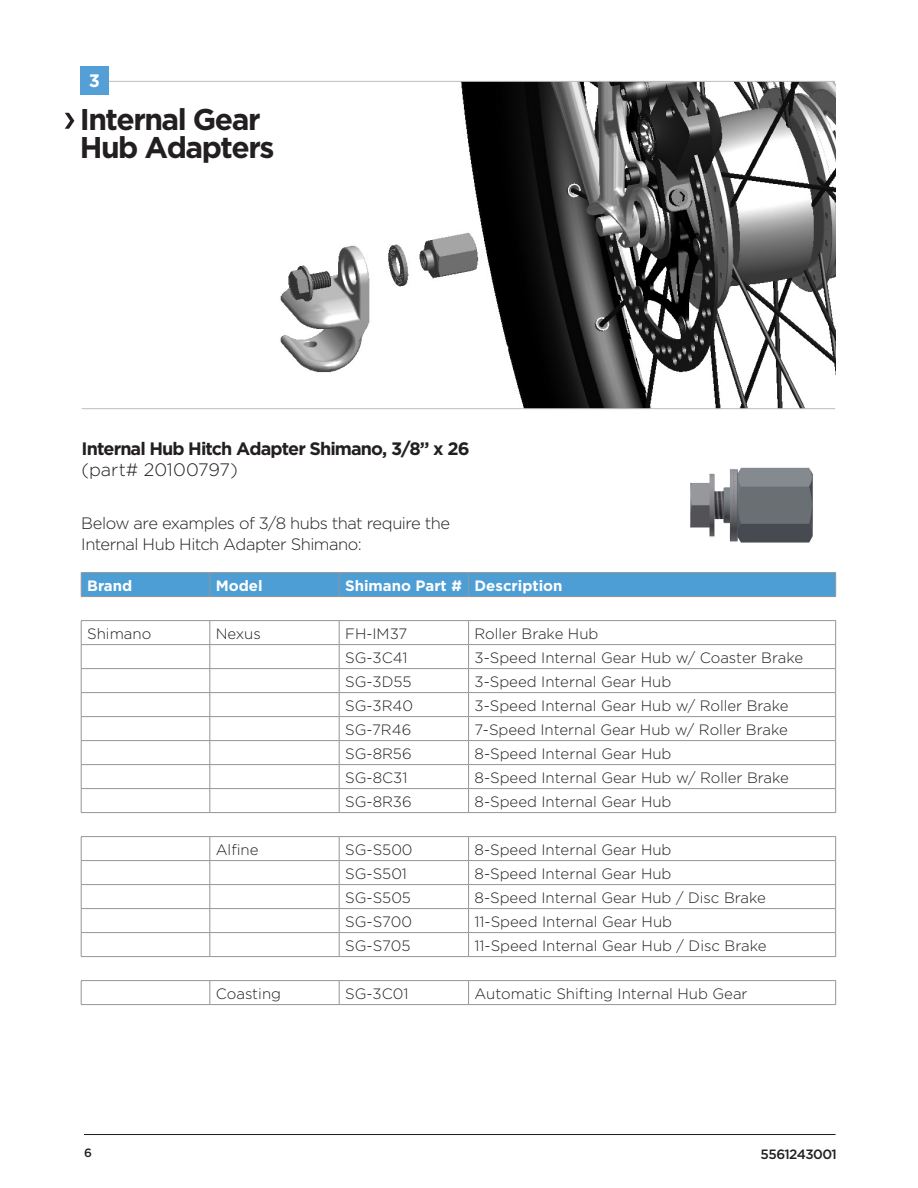
<style>
.page{position:relative;width:918px;height:1188px;background:#fff}
.page>*{position:absolute;margin:0;border:0;box-sizing:border-box;transform-origin:0 0}
.t1{font:700 30px/28.5px "Thule";letter-spacing:-.05em;color:#231f20}
.t2{font:700 18px/21px "Thule";letter-spacing:-.05em;color:#231f20}
.t3{font:700 18px "Gotham";color:#fff}
.Subheading{font:300 16.5px/21px "Gotham";letter-spacing:-.03em;color:#231f20}
.t4{font:300 15px "Gotham";color:#231f20}
.t5{font:700 15px "Gotham";color:#fff}
.t6{font:500 13.5px "Thule";letter-spacing:-.04em;color:#231f20}
.t7{font:500 12px "Thule";color:#231f20}
.s1{font-family:"Gotham";font-weight:300}
</style>
<div class="page">
<hr style="left:84px;top:1134px;width:752px;height:1px;background:#231f20">
<hr style="left:81px;top:572px;width:129px;height:1px;background:#939598">
<hr style="left:210px;top:572px;width:129px;height:1px;background:#939598">
<hr style="left:339px;top:572px;width:130px;height:1px;background:#939598">
<hr style="left:469px;top:572px;width:367px;height:1px;background:#939598">
<div style="left:81px;top:573px;width:755px;height:23px;background:#4e9ed6"></div>
<hr style="left:81px;top:644px;width:129px;height:1px;background:#939598">
<hr style="left:210px;top:644px;width:129px;height:1px;background:#939598">
<hr style="left:339px;top:644px;width:130px;height:1px;background:#939598">
<hr style="left:469px;top:644px;width:367px;height:1px;background:#939598">
<hr style="left:81px;top:668px;width:129px;height:1px;background:#939598">
<hr style="left:210px;top:668px;width:129px;height:1px;background:#939598">
<hr style="left:339px;top:668px;width:130px;height:1px;background:#939598">
<hr style="left:469px;top:668px;width:367px;height:1px;background:#939598">
<hr style="left:81px;top:692px;width:129px;height:1px;background:#939598">
<hr style="left:210px;top:692px;width:129px;height:1px;background:#939598">
<hr style="left:339px;top:692px;width:130px;height:1px;background:#939598">
<hr style="left:469px;top:692px;width:367px;height:1px;background:#939598">
<hr style="left:81px;top:716px;width:129px;height:1px;background:#939598">
<hr style="left:210px;top:716px;width:129px;height:1px;background:#939598">
<hr style="left:339px;top:716px;width:130px;height:1px;background:#939598">
<hr style="left:469px;top:716px;width:367px;height:1px;background:#939598">
<hr style="left:81px;top:740px;width:129px;height:1px;background:#939598">
<hr style="left:210px;top:740px;width:129px;height:1px;background:#939598">
<hr style="left:339px;top:740px;width:130px;height:1px;background:#939598">
<hr style="left:469px;top:740px;width:367px;height:1px;background:#939598">
<hr style="left:81px;top:764px;width:129px;height:1px;background:#939598">
<hr style="left:210px;top:764px;width:129px;height:1px;background:#939598">
<hr style="left:339px;top:764px;width:130px;height:1px;background:#939598">
<hr style="left:469px;top:764px;width:367px;height:1px;background:#939598">
<hr style="left:81px;top:788px;width:129px;height:1px;background:#939598">
<svg style="left:81px;top:621px;width:1px;height:191px"></svg>
<hr style="left:210px;top:788px;width:129px;height:1px;background:#939598">
<svg style="left:210px;top:621px;width:1px;height:191px"></svg>
<hr style="left:339px;top:788px;width:130px;height:1px;background:#939598">
<svg style="left:339px;top:621px;width:1px;height:191px"></svg>
<hr style="left:469px;top:788px;width:367px;height:1px;background:#939598">
<svg style="left:468px;top:621px;width:1px;height:191px"></svg>
<svg style="left:835px;top:621px;width:1px;height:191px"></svg>
<hr style="left:81px;top:860px;width:129px;height:1px;background:#939598">
<hr style="left:210px;top:860px;width:129px;height:1px;background:#939598">
<hr style="left:339px;top:860px;width:130px;height:1px;background:#939598">
<hr style="left:469px;top:860px;width:367px;height:1px;background:#939598">
<hr style="left:81px;top:884px;width:129px;height:1px;background:#939598">
<hr style="left:210px;top:884px;width:129px;height:1px;background:#939598">
<hr style="left:339px;top:884px;width:130px;height:1px;background:#939598">
<hr style="left:469px;top:884px;width:367px;height:1px;background:#939598">
<hr style="left:81px;top:908px;width:129px;height:1px;background:#939598">
<hr style="left:210px;top:908px;width:129px;height:1px;background:#939598">
<hr style="left:339px;top:908px;width:130px;height:1px;background:#939598">
<hr style="left:469px;top:908px;width:367px;height:1px;background:#939598">
<hr style="left:81px;top:932px;width:129px;height:1px;background:#939598">
<svg style="left:81px;top:837px;width:1px;height:119px"></svg>
<hr style="left:210px;top:932px;width:129px;height:1px;background:#939598">
<svg style="left:210px;top:837px;width:1px;height:119px"></svg>
<hr style="left:339px;top:932px;width:130px;height:1px;background:#939598">
<svg style="left:339px;top:837px;width:1px;height:119px"></svg>
<hr style="left:469px;top:932px;width:367px;height:1px;background:#939598">
<svg style="left:468px;top:837px;width:1px;height:119px"></svg>
<svg style="left:835px;top:837px;width:1px;height:119px"></svg>
<svg style="left:81px;top:981px;width:1px;height:23px"></svg>
<svg style="left:210px;top:981px;width:1px;height:23px"></svg>
<svg style="left:339px;top:981px;width:1px;height:23px"></svg>
<svg style="left:468px;top:981px;width:1px;height:23px"></svg>
<svg style="left:835px;top:981px;width:1px;height:23px"></svg>
<hr style="left:81px;top:1004px;width:129px;height:1px;background:#939598">
<hr style="left:210px;top:1004px;width:129px;height:1px;background:#939598">
<hr style="left:339px;top:1004px;width:130px;height:1px;background:#939598">
<hr style="left:469px;top:1004px;width:367px;height:1px;background:#939598">
<hr style="left:81px;top:596px;width:129px;height:1px;background:#939598">
<hr style="left:210px;top:596px;width:129px;height:1px;background:#939598">
<hr style="left:339px;top:596px;width:130px;height:1px;background:#939598">
<hr style="left:469px;top:596px;width:367px;height:1px;background:#939598">
<hr style="left:81px;top:620px;width:129px;height:1px;background:#939598">
<hr style="left:210px;top:620px;width:129px;height:1px;background:#939598">
<hr style="left:339px;top:620px;width:130px;height:1px;background:#939598">
<hr style="left:469px;top:620px;width:367px;height:1px;background:#939598">
<hr style="left:81px;top:812px;width:129px;height:1px;background:#939598">
<hr style="left:210px;top:812px;width:129px;height:1px;background:#939598">
<hr style="left:339px;top:812px;width:130px;height:1px;background:#939598">
<hr style="left:469px;top:812px;width:367px;height:1px;background:#939598">
<hr style="left:81px;top:836px;width:129px;height:1px;background:#939598">
<hr style="left:210px;top:836px;width:129px;height:1px;background:#939598">
<hr style="left:339px;top:836px;width:130px;height:1px;background:#939598">
<hr style="left:469px;top:836px;width:367px;height:1px;background:#939598">
<hr style="left:81px;top:956px;width:129px;height:1px;background:#939598">
<hr style="left:210px;top:956px;width:129px;height:1px;background:#939598">
<hr style="left:339px;top:956px;width:130px;height:1px;background:#939598">
<hr style="left:469px;top:956px;width:367px;height:1px;background:#939598">
<hr style="left:81px;top:980px;width:129px;height:1px;background:#939598">
<hr style="left:210px;top:980px;width:129px;height:1px;background:#939598">
<hr style="left:339px;top:980px;width:130px;height:1px;background:#939598">
<hr style="left:469px;top:980px;width:367px;height:1px;background:#939598">
<img style="left:690px;top:467px;width:123px;height:76px">
<img style="left:280px;top:82px;width:555px;height:326px">
<svg style="left:65px;top:113px;width:9px;height:16px"></svg>
<hr style="left:82px;top:408px;width:753px;height:1px;background:#bcbdc0">
<hr style="left:82px;top:81px;width:753px;height:1px;background:#bcbdc0">
<div style="left:80px;top:66px;width:29px;height:29px;background:#549fd6"></div>
<p class="t3" style="left:89px;top:70px;width:13px">3</p>
<p class="t1" style="left:80px;top:106px;width:196px">Internal Gear<br>Hub Adapters</p>
<p class="t2" style="left:82px;top:438px;width:390px">Internal Hub Hitch Adapter Shimano, 3/8” x 26 <span class="s1">(part# 20100797)</span></p>
<p class="Subheading" style="left:81px;top:513px;width:370px">Below are examples of 3/8 hubs that require the<br>Internal Hub Hitch Adapter Shimano:</p>
<p class="t5" style="left:87px;top:575px;width:47px">Brand</p>
<p class="t5" style="left:216px;top:575px;width:48px">Model</p>
<p class="t5" style="left:345px;top:575px;width:118px">Shimano Part #</p>
<p class="t5" style="left:475px;top:575px;width:90px">Description</p>
<p class="t4" style="left:87px;top:624px;width:66px">Shimano</p>
<p class="t4" style="left:216px;top:624px;width:47px">Nexus</p>
<p class="t4" style="left:345px;top:624px;width:64px">FH-IM37</p>
<p class="t4" style="left:475px;top:624px;width:125px">Roller Brake Hub</p>
<p class="t4" style="left:345px;top:648px;width:64px">SG-3C41</p>
<p class="t4" style="left:475px;top:648px;width:330px">3-Speed Internal Gear Hub w/ Coaster Brake</p>
<p class="t4" style="left:345px;top:672px;width:68px">SG-3D55</p>
<p class="t4" style="left:475px;top:672px;width:198px">3-Speed Internal Gear Hub</p>
<p class="t4" style="left:345px;top:696px;width:69px">SG-3R40</p>
<p class="t4" style="left:475px;top:696px;width:316px">3-Speed Internal Gear Hub w/ Roller Brake</p>
<p class="t4" style="left:345px;top:720px;width:68px">SG-7R46</p>
<p class="t4" style="left:475px;top:720px;width:315px">7-Speed Internal Gear Hub w/ Roller Brake</p>
<p class="t4" style="left:345px;top:744px;width:68px">SG-8R56</p>
<p class="t4" style="left:475px;top:744px;width:198px">8-Speed Internal Gear Hub</p>
<p class="t4" style="left:345px;top:768px;width:64px">SG-8C31</p>
<p class="t4" style="left:475px;top:768px;width:316px">8-Speed Internal Gear Hub w/ Roller Brake</p>
<p class="t4" style="left:345px;top:792px;width:68px">SG-8R36</p>
<p class="t4" style="left:475px;top:792px;width:198px">8-Speed Internal Gear Hub</p>
<p class="t4" style="left:216px;top:840px;width:44px">Alfine</p>
<p class="t4" style="left:345px;top:840px;width:69px">SG-S500</p>
<p class="t4" style="left:475px;top:840px;width:198px">8-Speed Internal Gear Hub</p>
<p class="t4" style="left:345px;top:864px;width:63px">SG-S501</p>
<p class="t4" style="left:475px;top:864px;width:198px">8-Speed Internal Gear Hub</p>
<p class="t4" style="left:345px;top:888px;width:67px">SG-S505</p>
<p class="t4" style="left:475px;top:888px;width:293px">8-Speed Internal Gear Hub / Disc Brake</p>
<p class="t4" style="left:345px;top:912px;width:68px">SG-S700</p>
<p class="t4" style="left:475px;top:912px;width:199px">11-Speed Internal Gear Hub</p>
<p class="t4" style="left:345px;top:936px;width:67px">SG-S705</p>
<p class="t4" style="left:475px;top:936px;width:293px">11-Speed Internal Gear Hub / Disc Brake</p>
<p class="t4" style="left:216px;top:984px;width:67px">Coasting</p>
<p class="t4" style="left:345px;top:984px;width:65px">SG-3C01</p>
<p class="t4" style="left:475px;top:984px;width:275px">Automatic Shifting Internal Hub Gear</p>
<p class="t7" style="left:84px;top:1145px;width:9px">6</p>
<p class="t6" style="left:761px;top:1145px;width:78px">5561243001</p>
</div>
